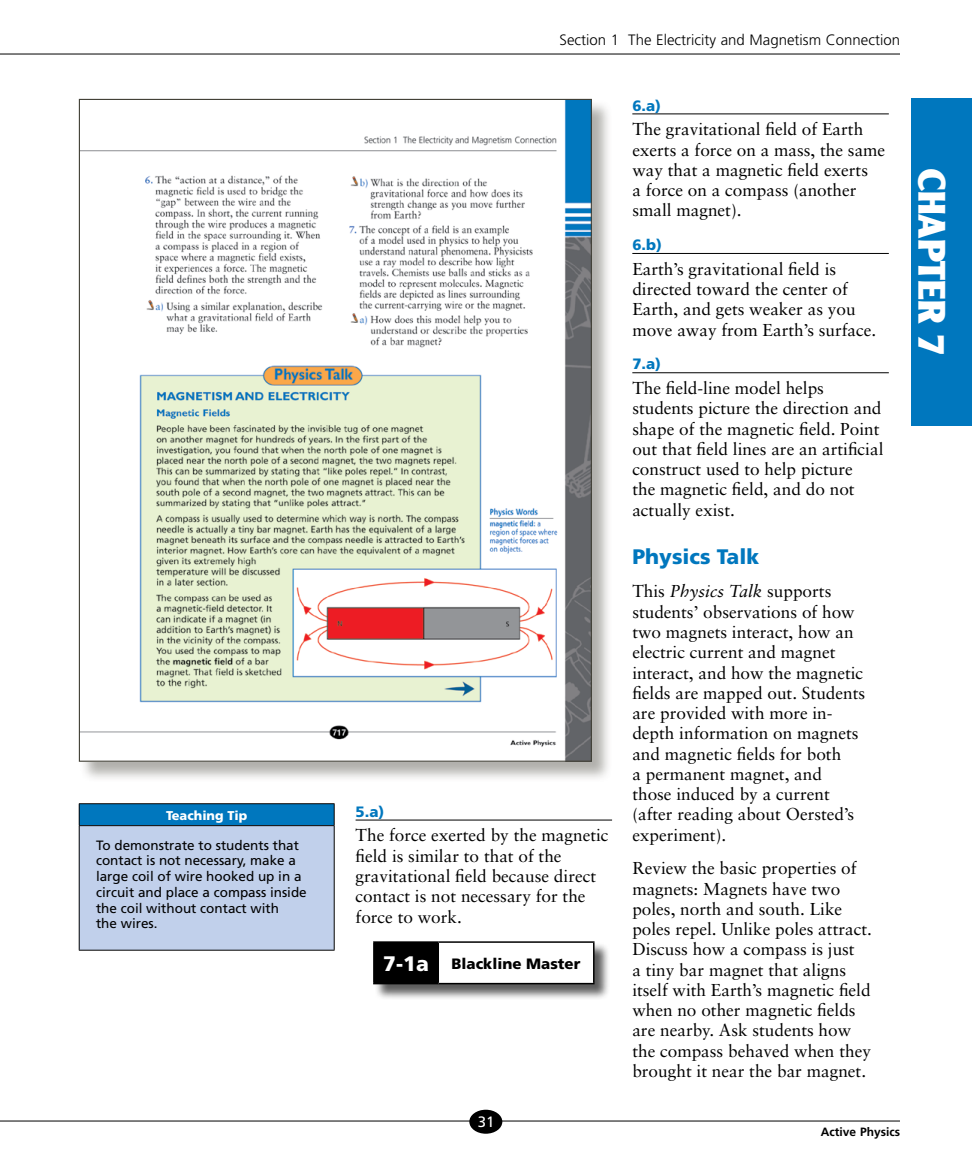
<style>
.page{position:relative;width:972px;height:1175px;background:#fff}
.page>*{position:absolute;margin:0;border:0;box-sizing:border-box;transform-origin:0 0}
.t1{font:900 37.5px "Clearface Gothic LH";color:#fff}
.t2{font:900 21px "Frutiger";color:#0077be}
.t3{font:17.25px/20.2px "Sabon";color:#000}
.t4{font:300 15px "Frutiger";color:#000}
.t5{font:900 15px "Frutiger";color:#000}
.t6{font:900 15px "Frutiger";color:#0077be}
.t7{font:15px "Frutiger";color:#fff}
.t8{font:13.5px/15.8px "Frutiger";color:#000}
.t9{font:900 12.75px "Frutiger";color:#fff}
.t10{font:700 12px "Frutiger";color:#000}
.s1{font-size:21px;color:#fff}
.s2{font-style:italic}
</style>
<div class="page">
<hr style="left:0;top:1120px;width:900px;height:1px;background:#000">
<hr style="left:0;top:54px;width:900px;height:1px;background:#000">
<div style="left:469px;top:1109px;width:33px;height:24px;background:#000;border-radius:50%"></div>
<div style="left:911px;top:99px;width:61px;height:327px;background:#0077be"></div>
<div style="left:79px;top:99px;width:533px;height:683px;background:#413f35;opacity:.41"></div>
<img style="left:81px;top:101px;width:509px;height:658px">
<div style="left:79px;top:803px;width:255px;height:22px;background:#0077be"></div>
<div style="left:79px;top:825px;width:255px;height:125px;background:#c1d0eb"></div>
<svg style="left:334px;top:804px;width:1px;height:21px"></svg>
<hr style="left:79px;top:825px;width:256px;height:1px;background:#000">
<hr style="left:79px;top:826px;width:1px;height:123px;background:#000">
<hr style="left:334px;top:826px;width:1px;height:123px;background:#000">
<hr style="left:79px;top:803px;width:256px;height:1px;background:#000">
<svg style="left:79px;top:804px;width:1px;height:21px"></svg>
<hr style="left:79px;top:949px;width:256px;height:1px;background:#000">
<hr style="left:356px;top:819px;width:256px;height:1px;background:#000">
<div style="left:374px;top:942px;width:237px;height:58px;background:#000;opacity:.64"></div>
<div style="left:374px;top:942px;width:64px;height:41px;background:#000"></div>
<div style="left:438px;top:942px;width:156px;height:41px;background:#fff"></div>
<hr style="left:373px;top:941px;width:65px;height:1px;background:#000">
<hr style="left:373px;top:942px;width:2px;height:40px;background:#000">
<hr style="left:438px;top:941px;width:157px;height:1px;background:#000">
<hr style="left:438px;top:942px;width:1px;height:40px;background:#000">
<hr style="left:593px;top:942px;width:2px;height:40px;background:#000">
<hr style="left:373px;top:982px;width:65px;height:2px;background:#000">
<hr style="left:438px;top:982px;width:157px;height:2px;background:#000">
<hr style="left:632px;top:114px;width:257px;height:1px;background:#000">
<hr style="left:632px;top:253px;width:257px;height:1px;background:#000">
<hr style="left:632px;top:372px;width:257px;height:1px;background:#000">
<p class="t9" style="left:166px;top:807px;width:83px">Teaching Tip</p>
<p class="t8" style="left:96px;top:837px;width:212px">To demonstrate to students that contact is not necessary, make a large coil of wire hooked up in a circuit and place a compass inside the coil without contact with<br>the wires.</p>
<p class="t4" style="left:560px;top:31px;width:342px">Section 1 The Electricity and Magnetism Connection</p>
<p class="t6" style="left:356px;top:802px;width:30px">5.a)</p>
<p class="t3" style="left:356px;top:825px;width:254px">The force exerted by the magnetic field is similar to that of the gravitational field because direct contact is not necessary for the force to work.</p>
<p class="t5" style="left:383px;top:954px;width:199px"><span class="s1">7-1a</span> Blackline Master</p>
<p class="t7" style="left:478px;top:1112px;width:18px">31</p>
<p class="t6" style="left:632px;top:96px;width:30px">6.a)</p>
<p class="t3" style="left:632px;top:119px;width:254px">The gravitational field of Earth exerts a force on a mass, the same way that a magnetic field exerts<br>a force on a compass (another small magnet).</p>
<p class="t6" style="left:632px;top:236px;width:31px">6.b)</p>
<p class="t3" style="left:632px;top:258px;width:246px">Earth’s gravitational field is directed toward the center of<br>Earth, and gets weaker as you move away from Earth’s surface.</p>
<p class="t6" style="left:632px;top:355px;width:30px">7.a)</p>
<p class="t3" style="left:632px;top:378px;width:253px">The field-line model helps students picture the direction and shape of the magnetic field. Point out that field lines are an artificial construct used to help picture<br>the magnetic field, and do not actually exist.</p>
<p class="t2" style="left:632px;top:543px;width:128px">Physics Talk</p>
<p class="t3" style="left:632px;top:581px;width:234px">This <span class="s2">Physics Talk</span> supports students’ observations of how two magnets interact, how an electric current and magnet interact, and how the magnetic fields are mapped out. Students are provided with more in&shy;depth information on magnets and magnetic fields for both<br>a permanent magnet, and those induced by a current (after reading about Oersted’s experiment).</p>
<p class="t3" style="left:632px;top:858px;width:241px">Review the basic properties of magnets: Magnets have two poles, north and south. Like poles repel. Unlike poles attract.<br>Discuss how a compass is just<br>a tiny bar magnet that aligns itself with Earth’s magnetic field when no other magnetic fields are nearby. Ask students how the compass behaved when they brought it near the bar magnet.</p>
<h1 class="t1" style="left:955px;top:168px;width:190px;rotate:90deg">CHAPTER 7</h1>
<p class="t10" style="left:821px;top:1124px;width:81px">Active Physics</p>
</div>
